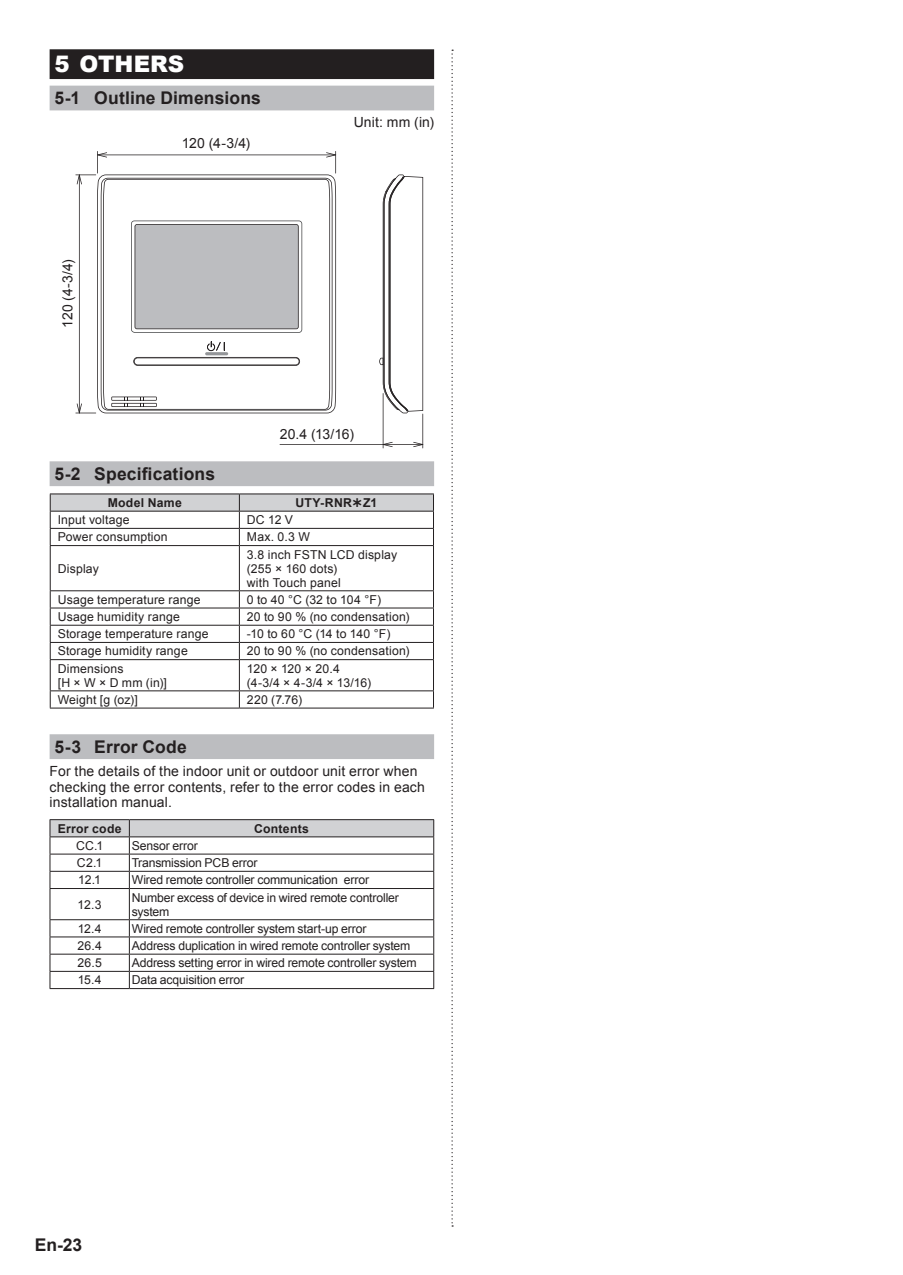
<style>
.page{position:relative;width:903px;height:1275px;background:#fff}
.page>*{position:absolute;margin:0;border:0;box-sizing:border-box;transform-origin:0 0}
.t1{font:900 22.75px "Arial";color:#fff}
.t2{font:700 17.5px "Arial";letter-spacing:.01em;color:#231f20}
.t3{font:14px/15.8px "Arial";letter-spacing:.01em;color:#231f20}
.t4{font:12.25px/14px "Arial";letter-spacing:-.005em;color:#231f20}
.t5{font:12.25px/14px "Arial";letter-spacing:.015em;color:#231f20}
.t6{font:12.25px "Arial";letter-spacing:.02em;color:#231f20}
.t7{font:700 12.25px "Arial";letter-spacing:.025em;color:#231f20}
</style>
<div class="page">
<svg style="left:451px;top:50px;width:2px;height:1177px"></svg>
<div style="left:50px;top:49px;width:384px;height:30px;background:#231f20"></div>
<div style="left:50px;top:86px;width:384px;height:24px;background:#bcbdc0"></div>
<div style="left:50px;top:461px;width:384px;height:25px;background:#bcbdc0"></div>
<div style="left:50px;top:734px;width:384px;height:25px;background:#bcbdc0"></div>
<svg style="left:75px;top:151px;width:348px;height:297px"></svg>
<hr style="left:50px;top:545px;width:189px;height:1px;background:#231f20">
<hr style="left:50px;top:546px;width:1px;height:44px;background:#231f20">
<hr style="left:239px;top:545px;width:195px;height:1px;background:#231f20">
<hr style="left:239px;top:546px;width:1px;height:44px;background:#231f20">
<hr style="left:433px;top:546px;width:1px;height:44px;background:#231f20">
<hr style="left:50px;top:590px;width:189px;height:1px;background:#231f20">
<hr style="left:239px;top:590px;width:195px;height:1px;background:#231f20">
<hr style="left:50px;top:608px;width:189px;height:1px;background:#231f20">
<hr style="left:239px;top:608px;width:195px;height:1px;background:#231f20">
<hr style="left:50px;top:625px;width:189px;height:1px;background:#231f20">
<hr style="left:239px;top:625px;width:195px;height:1px;background:#231f20">
<hr style="left:50px;top:642px;width:189px;height:1px;background:#231f20">
<svg style="left:50px;top:591px;width:1px;height:68px"></svg>
<hr style="left:239px;top:642px;width:195px;height:1px;background:#231f20">
<svg style="left:239px;top:591px;width:1px;height:68px"></svg>
<svg style="left:433px;top:591px;width:1px;height:68px"></svg>
<hr style="left:50px;top:659px;width:189px;height:1px;background:#231f20">
<hr style="left:50px;top:660px;width:1px;height:30px;background:#231f20">
<hr style="left:239px;top:659px;width:195px;height:1px;background:#231f20">
<hr style="left:239px;top:660px;width:1px;height:30px;background:#231f20">
<hr style="left:433px;top:660px;width:1px;height:30px;background:#231f20">
<hr style="left:50px;top:690px;width:189px;height:1px;background:#231f20">
<svg style="left:50px;top:691px;width:1px;height:17px"></svg>
<hr style="left:239px;top:690px;width:195px;height:1px;background:#231f20">
<svg style="left:239px;top:691px;width:1px;height:17px"></svg>
<svg style="left:433px;top:691px;width:1px;height:17px"></svg>
<hr style="left:50px;top:708px;width:189px;height:1px;background:#231f20">
<hr style="left:239px;top:708px;width:195px;height:1px;background:#231f20">
<hr style="left:50px;top:819px;width:79px;height:1px;background:#231f20">
<hr style="left:129px;top:819px;width:305px;height:1px;background:#231f20">
<svg style="left:50px;top:820px;width:384px;height:68px"></svg>
<hr style="left:50px;top:888px;width:79px;height:1px;background:#231f20">
<hr style="left:50px;top:889px;width:1px;height:30px;background:#231f20">
<hr style="left:129px;top:888px;width:305px;height:1px;background:#231f20">
<hr style="left:129px;top:889px;width:1px;height:30px;background:#231f20">
<hr style="left:433px;top:889px;width:1px;height:30px;background:#231f20">
<hr style="left:50px;top:919px;width:79px;height:1px;background:#231f20">
<hr style="left:129px;top:919px;width:305px;height:1px;background:#231f20">
<hr style="left:50px;top:936px;width:79px;height:1px;background:#231f20">
<hr style="left:129px;top:936px;width:305px;height:1px;background:#231f20">
<hr style="left:50px;top:954px;width:79px;height:1px;background:#231f20">
<hr style="left:129px;top:954px;width:305px;height:1px;background:#231f20">
<hr style="left:50px;top:971px;width:79px;height:1px;background:#231f20">
<svg style="left:50px;top:920px;width:1px;height:68px"></svg>
<hr style="left:129px;top:971px;width:305px;height:1px;background:#231f20">
<svg style="left:129px;top:920px;width:1px;height:68px"></svg>
<svg style="left:433px;top:920px;width:1px;height:68px"></svg>
<hr style="left:50px;top:988px;width:79px;height:1px;background:#231f20">
<hr style="left:129px;top:988px;width:305px;height:1px;background:#231f20">
<svg style="left:50px;top:494px;width:384px;height:51px"></svg>
<h1 class="t1" style="left:55px;top:47px;width:131px">5 OTHERS</h1>
<h2 class="t2" style="left:55px;top:86px;width:208px">5-1 Outline Dimensions</h2>
<p class="t3" style="left:182px;top:136px;width:70px">120 (4-3/4)</p>
<p class="t3" style="left:354px;top:115px;width:82px">Unit: mm (in)</p>
<p class="t3" style="left:60px;top:328px;width:70px;rotate:-90deg">120 (4-3/4)</p>
<p class="t3" style="left:280px;top:426px;width:76px">20.4 (13/16)</p>
<h2 class="t2" style="left:55px;top:462px;width:162px">5-2 Specifications</h2>
<p class="t7" style="left:108px;top:495px;width:76px">Model Name</p>
<p class="t7" style="left:295px;top:495px;width:83px">UTY-RNR Z1</p>
<p class="t5" style="left:58px;top:513px;width:73px">Input voltage</p>
<p class="t4" style="left:247px;top:513px;width:48px">DC 12 V</p>
<p class="t5" style="left:58px;top:530px;width:112px">Power consumption</p>
<p class="t4" style="left:247px;top:530px;width:65px">Max. 0.3 W</p>
<p class="t5" style="left:58px;top:561px;width:43px">Display</p>
<p class="t5" style="left:247px;top:547px;width:152px">3.8 inch FSTN LCD display (255 × 160 dots)<br>with Touch panel</p>
<p class="t5" style="left:58px;top:593px;width:144px">Usage temperature range</p>
<p class="t4" style="left:247px;top:593px;width:136px">0 to 40 °C (32 to 104 °F)</p>
<p class="t5" style="left:58px;top:610px;width:124px">Usage humidity range</p>
<p class="t6" style="left:247px;top:609px;width:164px">20 to 90 % (no condensation)</p>
<p class="t5" style="left:58px;top:627px;width:152px">Storage temperature range</p>
<p class="t4" style="left:247px;top:627px;width:145px">-10 to 60 °C (14 to 140 °F)</p>
<p class="t5" style="left:58px;top:644px;width:132px">Storage humidity range</p>
<p class="t6" style="left:247px;top:643px;width:164px">20 to 90 % (no condensation)</p>
<p class="t5" style="left:58px;top:661px;width:111px">Dimensions<br>[H × W × D mm (in)]</p>
<p class="t4" style="left:247px;top:661px;width:126px">120 × 120 × 20.4 (4-3/4 × 4-3/4 × 13/16)</p>
<p class="t4" style="left:58px;top:693px;width:82px">Weight [g (oz)]</p>
<p class="t4" style="left:247px;top:693px;width:57px">220 (7.76)</p>
<h2 class="t2" style="left:55px;top:735px;width:134px">5-3 Error Code</h2>
<p class="t3" style="left:50px;top:763px;width:377px">For the details of the indoor unit or outdoor unit error when checking the error contents, refer to the error codes in each installation manual.</p>
<p class="t7" style="left:58px;top:820px;width:65px">Error code</p>
<p class="t7" style="left:254px;top:820px;width:56px">Contents</p>
<p class="t4" style="left:76px;top:839px;width:29px">CC.1</p>
<p class="t4" style="left:132px;top:839px;width:68px">Sensor error</p>
<p class="t4" style="left:77px;top:856px;width:27px">C2.1</p>
<p class="t4" style="left:132px;top:856px;width:127px">Transmission PCB error</p>
<p class="t4" style="left:78px;top:873px;width:24px">12.1</p>
<p class="t4" style="left:132px;top:873px;width:239px">Wired remote controller communication error</p>
<p class="t4" style="left:78px;top:897px;width:26px">12.3</p>
<p class="t4" style="left:132px;top:890px;width:269px">Number excess of device in wired remote controller system</p>
<p class="t4" style="left:78px;top:921px;width:25px">12.4</p>
<p class="t4" style="left:132px;top:921px;width:236px">Wired remote controller system start-up error</p>
<p class="t4" style="left:77px;top:939px;width:26px">26.4</p>
<p class="t4" style="left:132px;top:939px;width:280px">Address duplication in wired remote controller system</p>
<p class="t4" style="left:77px;top:956px;width:26px">26.5</p>
<p class="t4" style="left:132px;top:956px;width:286px">Address setting error in wired remote controller system</p>
<p class="t4" style="left:78px;top:973px;width:26px">15.4</p>
<p class="t4" style="left:132px;top:973px;width:114px">Data acquisition error</p>
<h2 class="t2" style="left:35px;top:1233px;width:49px">En-23</h2>
</div>
